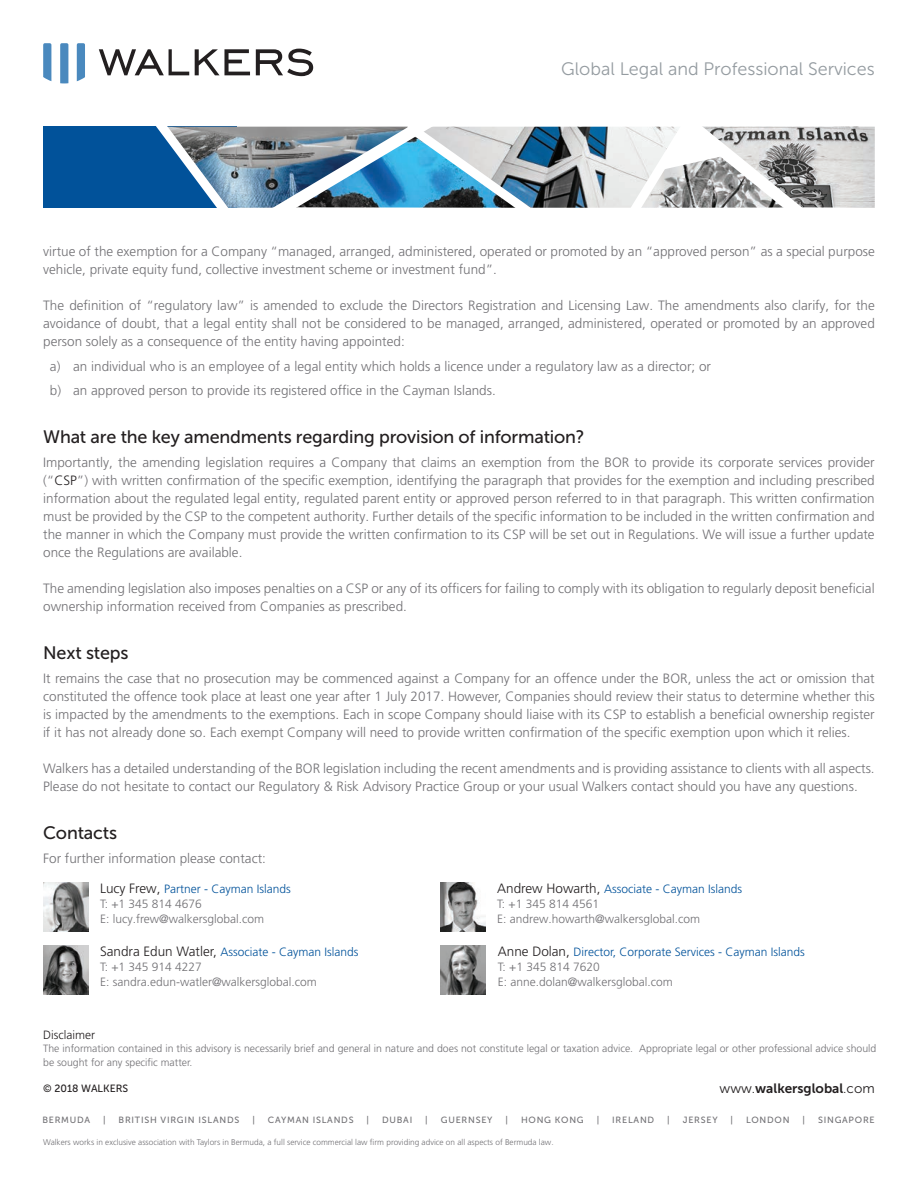
<style>
.page{position:relative;width:918px;height:1188px;background:#fff}
.page>*{position:absolute;margin:0;border:0;box-sizing:border-box;transform-origin:0 0}
.t1{font:18px "Museo Sans 500";letter-spacing:-.01em;color:#231f20}
.t2{font:18px "Museo Sans 300";color:#959ca1}
.t3{font:300 13.5px/18px "Frutiger LT Pro";color:#717074}
.t4{font:13.5px "Museo Sans 700";color:#231f20}
.t5{font:300 12px "Frutiger LT Pro";color:#717074}
.t6{font:300 12px "Frutiger LT Pro";color:#01529a}
.t7{font:300 12px "Frutiger LT Pro";color:#231f20}
.t8{font:300 10.5px/13.5px "Frutiger LT Pro";color:#717074}
.t9{font:10.5px "Museo Sans 500";color:#231f20}
.t10{font:9px "Museo Sans 500";letter-spacing:.085em;color:#717074}
.t11{font:300 8.25px "Frutiger LT Pro";color:#717074}
.s1{color:#231f20}
.s2{font-size:13.5px;color:#231f20}
.s3{font-family:"Museo Sans 300"}
</style>
<div class="page">
<svg style="left:99px;top:49px;width:90px;height:26px"></svg>
<svg style="left:195px;top:49px;width:55px;height:26px"></svg>
<svg style="left:256px;top:49px;width:57px;height:27px"></svg>
<svg style="left:43px;top:43px;width:8px;height:38px"></svg>
<svg style="left:60px;top:43px;width:8px;height:40px"></svg>
<svg style="left:77px;top:43px;width:8px;height:38px"></svg>
<div style="left:43px;top:127px;width:194px;height:81px;background:#01529a"></div>
<img style="left:237px;top:127px;width:21px;height:81px">
<img style="left:546px;top:127px;width:74px;height:81px">
<img style="left:819px;top:127px;width:56px;height:81px">
<svg style="left:145px;top:126px;width:92px;height:82px"></svg>
<img style="left:258px;top:126px;width:288px;height:82px">
<svg style="left:620px;top:126px;width:199px;height:82px"></svg>
<img style="left:43px;top:882px;width:46px;height:49px">
<img style="left:43px;top:946px;width:46px;height:49px">
<img style="left:440px;top:946px;width:46px;height:49px">
<img style="left:440px;top:882px;width:46px;height:49px">
<h1 class="t2" style="left:561px;top:59px;width:315px">Global Legal and Professional Services</h1>
<p class="t3" style="left:43px;top:242px;width:833px">virtue of the exemption for a Company “managed, arranged, administered, operated or promoted by an “approved person” as a special purpose vehicle, private equity fund, collective investment scheme or investment fund”.</p>
<p class="t3" style="left:43px;top:296px;width:833px;text-align:justify">The definition of “regulatory law” is amended to exclude the Directors Registration and Licensing Law. The amendments also clarify, for the avoidance of doubt, that a legal entity shall not be considered to be managed, arranged, administered, operated or promoted by an approved person solely as a consequence of the entity having appointed:</p>
<p class="t3" style="left:50px;top:357px;width:663px">a) an individual who is an employee of a legal entity which holds a licence under a regulatory law as a director; or</p>
<p class="t3" style="left:50px;top:382px;width:447px">b) an approved person to provide its registered office in the Cayman Islands.</p>
<p class="t1" style="left:43px;top:427px;width:543px">What are the key amendments regarding provision of information?</p>
<p class="t3" style="left:43px;top:454px;width:833px;text-align:justify">Importantly, the amending legislation requires a Company that claims an exemption from the BOR to provide its corporate services provider (“<span class="s1">CSP</span>”) with written confirmation of the specific exemption, identifying the paragraph that provides for the exemption and including prescribed information about the regulated legal entity, regulated parent entity or approved person referred to in that paragraph. This written confirmation must be provided by the CSP to the competent authority. Further details of the specific information to be included in the written confirmation and the manner in which the Company must provide the written confirmation to its CSP will be set out in Regulations. We will issue a further update once the Regulations are available.</p>
<p class="t3" style="left:43px;top:580px;width:833px">The amending legislation also imposes penalties on a CSP or any of its officers for failing to comply with its obligation to regularly deposit beneficial ownership information received from Companies as prescribed.</p>
<p class="t1" style="left:43px;top:643px;width:87px">Next steps</p>
<p class="t3" style="left:43px;top:670px;width:833px;text-align:justify">It remains the case that no prosecution may be commenced against a Company for an offence under the BOR, unless the act or omission that constituted the offence took place at least one year after 1 July 2017. However, Companies should review their status to determine whether this is impacted by the amendments to the exemptions. Each in scope Company should liaise with its CSP to establish a beneficial ownership register if it has not already done so. Each exempt Company will need to provide written confirmation of the specific exemption upon which it relies.</p>
<p class="t3" style="left:43px;top:760px;width:833px">Walkers has a detailed understanding of the BOR legislation including the recent amendments and is providing assistance to clients with all aspects.<br>Please do not hesitate to contact our Regulatory &amp; Risk Advisory Practice Group or your usual Walkers contact should you have any questions.</p>
<p class="t1" style="left:43px;top:823px;width:75px">Contacts</p>
<p class="t3" style="left:43px;top:850px;width:224px">For further information please contact:</p>
<p class="t6" style="left:100px;top:881px;width:192px"><span class="s2">Lucy Frew,</span> Partner - Cayman Islands</p>
<p class="t5" style="left:100px;top:896px;width:103px">T: +1 345 814 4676</p>
<p class="t5" style="left:100px;top:911px;width:166px">E: lucy.frew@walkersglobal.com</p>
<p class="t6" style="left:100px;top:945px;width:260px"><span class="s2">Sandra Edun Watler,</span> Associate - Cayman Islands</p>
<p class="t5" style="left:100px;top:960px;width:103px">T: +1 345 914 4227</p>
<p class="t5" style="left:100px;top:975px;width:218px">E: sandra.edun-watler@walkersglobal.com</p>
<p class="t6" style="left:497px;top:881px;width:247px"><span class="s2">Andrew Howarth,</span> Associate - Cayman Islands</p>
<p class="t5" style="left:497px;top:896px;width:103px">T: +1 345 814 4561</p>
<p class="t5" style="left:497px;top:911px;width:204px">E: andrew.howarth@walkersglobal.com</p>
<p class="t6" style="left:498px;top:945px;width:309px"><span class="s2">Anne Dolan,</span> Director, Corporate Services - Cayman Islands</p>
<p class="t5" style="left:498px;top:960px;width:103px">T: +1 345 814 7620</p>
<p class="t5" style="left:498px;top:975px;width:176px">E: anne.dolan@walkersglobal.com</p>
<p class="t7" style="left:43px;top:1028px;width:53px">Disclaimer</p>
<p class="t8" style="left:43px;top:1042px;width:835px">The information contained in this advisory is necessarily brief and general in nature and does not constitute legal or taxation advice. Appropriate legal or other professional advice should be sought for any specific matter.</p>
<p class="t9" style="left:43px;top:1083px;width:86px">© 2018 WALKERS</p>
<p class="t4" style="left:720px;top:1080px;width:157px"><span class="s3">www.</span>walkersglobal<span class="s3">.com</span></p>
<p class="t10" style="left:42px;top:1115px;width:49px">BERMUDA</p>
<p class="t10" style="left:103px;top:1115px;width:4px">|</p>
<p class="t10" style="left:119px;top:1115px;width:122px">BRITISH VIRGIN ISLANDS</p>
<p class="t10" style="left:252px;top:1115px;width:4px">|</p>
<p class="t10" style="left:268px;top:1115px;width:87px">CAYMAN ISLANDS</p>
<p class="t10" style="left:367px;top:1115px;width:4px">|</p>
<p class="t10" style="left:382px;top:1115px;width:32px">DUBAI</p>
<p class="t10" style="left:425px;top:1115px;width:4px">|</p>
<p class="t10" style="left:441px;top:1115px;width:53px">GUERNSEY</p>
<p class="t10" style="left:506px;top:1115px;width:4px">|</p>
<p class="t10" style="left:521px;top:1115px;width:64px">HONG KONG</p>
<p class="t10" style="left:597px;top:1115px;width:4px">|</p>
<p class="t10" style="left:612px;top:1115px;width:44px">IRELAND</p>
<p class="t10" style="left:667px;top:1115px;width:4px">|</p>
<p class="t10" style="left:683px;top:1115px;width:36px">JERSEY</p>
<p class="t10" style="left:731px;top:1115px;width:4px">|</p>
<p class="t10" style="left:746px;top:1115px;width:45px">LONDON</p>
<p class="t10" style="left:803px;top:1115px;width:4px">|</p>
<p class="t10" style="left:818px;top:1115px;width:58px">SINGAPORE</p>
<p class="t11" style="left:43px;top:1137px;width:512px">Walkers works in exclusive association with Taylors in Bermuda, a full service commercial law firm providing advice on all aspects of Bermuda law.</p>
</div>
